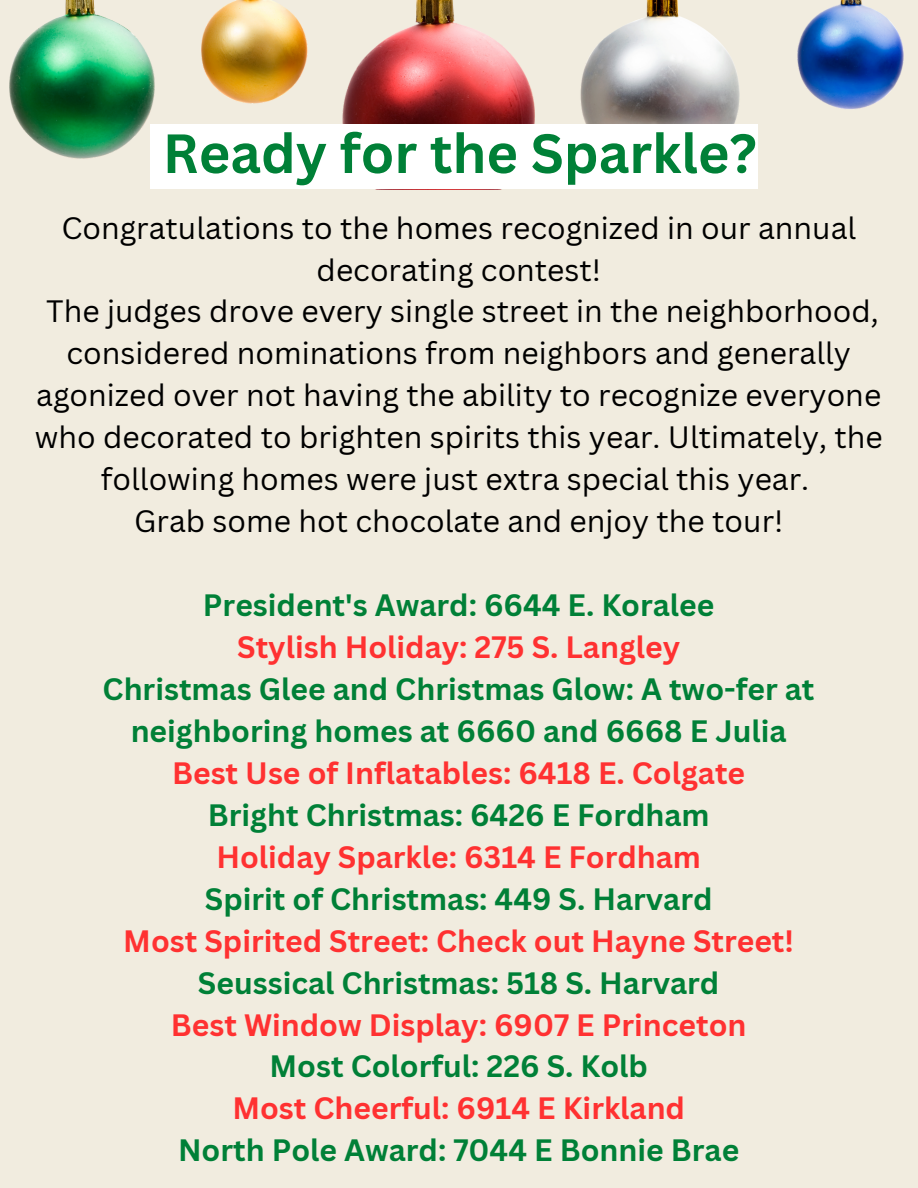
<style>
.page{position:relative;width:918px;height:1188px;background:#f1ecdf}
.page>*{position:absolute;margin:0;border:0;box-sizing:border-box;transform-origin:0 0}
.t1{font:700 54px "Canva Sans";color:#008037}
.t2{font:30.15px/42px "Canva Sans";color:#000;text-align:center}
.t3{font:700 30.15px/42px "Canva Sans";color:#008037;text-align:center}
.t4{font:700 30.15px "Canva Sans";color:#ff3131}
</style>
<div class="page">
<img style="left:9px;top:0;width:895px;height:159px">
<div style="left:150px;top:124px;width:608px;height:65px;background:#fff"></div>
<p class="t1" style="left:163px;top:115px;width:596px">Ready for the Sparkle?</p>
<p class="t2" style="left:61px;top:206px;width:796px">Congratulations to the homes recognized in our annual decorating contest!</p>
<p class="t2" style="left:35px;top:290px;width:850px">The judges drove every single street in the neighborhood, considered nominations from neighbors and generally agonized over not having the ability to recognize everyone who decorated to brighten spirits this year. Ultimately, the following homes were just extra special this year.</p>
<p class="t2" style="left:134px;top:499px;width:651px">Grab some hot chocolate and enjoy the tour!</p>
<p class="t3" style="left:203px;top:583px;width:513px">President's Award: 6644 E. Koralee</p>
<p class="t4" style="left:237px;top:626px;width:444px">Stylish Holiday: 275 S. Langley</p>
<p class="t3" style="left:103px;top:667px;width:713px">Christmas Glee and Christmas Glow: A two-fer at neighboring homes at 6660 and 6668 E Julia</p>
<p class="t4" style="left:172px;top:752px;width:575px">Best Use of Inflatables: 6418 E. Colgate</p>
<p class="t3" style="left:208px;top:793px;width:503px">Bright Christmas: 6426 E Fordham</p>
<p class="t4" style="left:216px;top:836px;width:486px">Holiday Sparkle: 6314 E Fordham</p>
<p class="t3" style="left:205px;top:877px;width:509px">Spirit of Christmas: 449 S. Harvard</p>
<p class="t4" style="left:123px;top:919px;width:672px">Most Spirited Street: Check out Hayne Street!</p>
<p class="t3" style="left:198px;top:961px;width:523px">Seussical Christmas: 518 S. Harvard</p>
<p class="t4" style="left:171px;top:1003px;width:577px">Best Window Display: 6907 E Princeton</p>
<p class="t3" style="left:270px;top:1045px;width:380px">Most Colorful: 226 S. Kolb</p>
<p class="t4" style="left:232px;top:1087px;width:454px">Most Cheerful: 6914 E Kirkland</p>
<p class="t3" style="left:178px;top:1129px;width:563px">North Pole Award: 7044 E Bonnie Brae</p>
</div>
